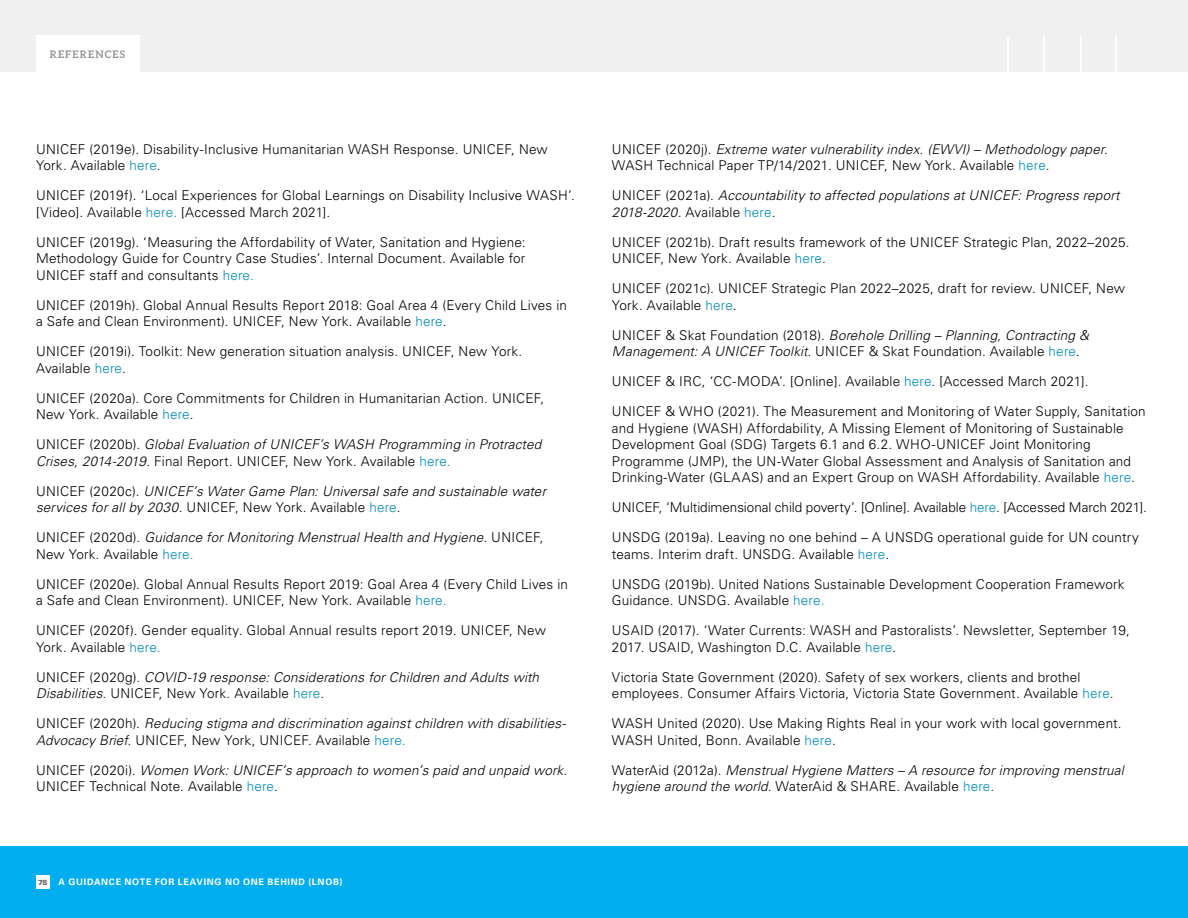
<style>
.page{position:relative;width:1188px;height:918px;background:#fff}
.page>*{position:absolute;margin:0;border:0;box-sizing:border-box;transform-origin:0 0}
.t1{font:300 13.5px/16.5px "Univers LT Pro 45";letter-spacing:.015em;color:#000}
.t2{font:italic 300 13.5px/16.5px "Univers LT Pro 45";letter-spacing:.015em;color:#000}
.t3{font:300 13.5px "Univers LT Pro 45";letter-spacing:-.005em;color:#000}
.t4{font:700 10.35px "Aleo";letter-spacing:.115em;color:#939598}
.t5{font:700 9px "Univers LT Pro 65";letter-spacing:.08em;color:#fff}
.s1{color:#008bbf}
.s2{font-style:normal}
.s3{font-style:normal;color:#008bbf}
.s4{font-family:"Univers LT Std";font-weight:900;font-size:7.35px;color:#636466}
.s5{font-style:italic}
</style>
<div class="page">
<div style="left:0;top:846px;width:1188px;height:72px;background:#00aeef"></div>
<div style="left:0;top:0;width:1188px;height:72px;background:#f0f0f0"></div>
<div style="left:36px;top:875px;width:13px;height:13px;background:#fff"></div>
<hr style="left:1007px;top:36px;width:2px;height:36px;background:#fff">
<hr style="left:1043px;top:36px;width:2px;height:36px;background:#fff">
<hr style="left:1080px;top:36px;width:2px;height:36px;background:#fff">
<hr style="left:1115px;top:36px;width:2px;height:36px;background:#fff">
<div style="left:36px;top:35px;width:104px;height:37px;background:#fff"></div>
<p class="t4" style="left:50px;top:48px;width:77px">REFERENCES</p>
<p class="t1" style="left:36px;top:141px;width:513px">UNICEF (2019e). Disability-Inclusive Humanitarian WASH Response. UNICEF, New<br>York. Available <span class="s1">here</span>.</p>
<p class="t1" style="left:36px;top:187px;width:540px">UNICEF (2019f). ‘Local Experiences for Global Learnings on Disability Inclusive WASH’. [Video]. Available <span class="s1">here.</span> [Accessed March 2021].</p>
<p class="t1" style="left:36px;top:234px;width:491px;text-align:justify">UNICEF (2019g). ‘Measuring the Affordability of Water, Sanitation and Hygiene:<br>Methodology Guide for Country Case Studies’. Internal Document. Available for UNICEF staff and consultants <span class="s1">here.</span></p>
<p class="t1" style="left:36px;top:297px;width:532px">UNICEF (2019h). Global Annual Results Report 2018: Goal Area 4 (Every Child Lives in a Safe and Clean Environment). UNICEF, New York. Available <span class="s1">here</span>.</p>
<p class="t1" style="left:36px;top:343px;width:488px">UNICEF (2019i). Toolkit: New generation situation analysis. UNICEF, New York.<br>Available <span class="s1">here</span>.</p>
<p class="t1" style="left:36px;top:390px;width:510px">UNICEF (2020a). Core Commitments for Children in Humanitarian Action. UNICEF,<br>New York. Available <span class="s1">here</span>.</p>
<p class="t2" style="left:36px;top:436px;width:507px"><span class="s2">UNICEF (2020b).</span> Global Evaluation of UNICEF’s WASH Programming in Protracted<br>Crises, 2014-2019<span class="s2">. Final Report. UNICEF, New York. Available</span> <span class="s3">here.</span></p>
<p class="t2" style="left:36px;top:483px;width:512px"><span class="s2">UNICEF (2020c).</span> UNICEF’s Water Game Plan: Universal safe and sustainable water services for all by 2030<span class="s2">. UNICEF, New York. Available</span> <span class="s3">here</span><span class="s2">.</span></p>
<p class="t2" style="left:36px;top:529px;width:509px"><span class="s2">UNICEF (2020d).</span> Guidance for Monitoring Menstrual Health and Hygiene. <span class="s2">UNICEF,<br>New York. Available</span> <span class="s3">here.</span></p>
<p class="t1" style="left:36px;top:576px;width:534px">UNICEF (2020e). Global Annual Results Report 2019: Goal Area 4 (Every Child Lives in a Safe and Clean Environment). UNICEF, New York. Available <span class="s1">here.</span></p>
<p class="t1" style="left:36px;top:622px;width:511px">UNICEF (2020f). Gender equality. Global Annual results report 2019. UNICEF, New<br>York. Available <span class="s1">here.</span></p>
<p class="t2" style="left:36px;top:669px;width:504px"><span class="s2">UNICEF (2020g).</span> COVID-19 response: Considerations for Children and Adults with<br>Disabilities. <span class="s2">UNICEF, New York. Available</span> <span class="s3">here</span><span class="s2">.</span></p>
<p class="t2" style="left:36px;top:715px;width:532px"><span class="s2">UNICEF (2020h).</span> Reducing stigma and discrimination against children with disabilities-<br>Advocacy Brief. <span class="s2">UNICEF, New York, UNICEF. Available</span> <span class="s3">here.</span></p>
<p class="t2" style="left:36px;top:762px;width:533px"><span class="s2">UNICEF (2020i).</span> Women Work: UNICEF’s approach to women’s paid and unpaid work.<br><span class="s2">UNICEF Technical Note. Available</span> <span class="s3">here</span><span class="s2">.</span></p>
<p class="t5" style="left:38px;top:877px;width:306px"><span class="s4">78</span> A GUIDANCE NOTE FOR LEAVING NO ONE BEHIND (LNOB)</p>
<p class="t1" style="left:612px;top:141px;width:497px">UNICEF (2020j). <span class="s5">Extreme water vulnerability index. (EWVI) – Methodology paper</span>.<br>WASH Technical Paper TP/14/2021. UNICEF, New York. Available <span class="s1">here</span>.</p>
<p class="t2" style="left:612px;top:187px;width:509px"><span class="s2">UNICEF (2021a).</span> Accountability to affected populations at UNICEF: Progress report<br>2018-2020. <span class="s2">Available</span> <span class="s3">here</span><span class="s2">.</span></p>
<p class="t1" style="left:612px;top:234px;width:519px">UNICEF (2021b). Draft results framework of the UNICEF Strategic Plan, 2022–2025.<br>UNICEF, New York. Available <span class="s1">here</span>.</p>
<p class="t1" style="left:612px;top:280px;width:515px">UNICEF (2021c). UNICEF Strategic Plan 2022–2025, draft for review. UNICEF, New<br>York. Available <span class="s1">here</span>.</p>
<p class="t2" style="left:612px;top:327px;width:478px"><span class="s2">UNICEF &amp; Skat Foundation (2018).</span> Borehole Drilling – Planning, Contracting &amp;<br>Management: A UNICEF Toolkit. <span class="s2">UNICEF &amp; Skat Foundation. Available</span> <span class="s3">here</span><span class="s2">.</span></p>
<p class="t1" style="left:612px;top:373px;width:478px">UNICEF &amp; IRC, ‘CC-MODA’. [Online]. Available <span class="s1">here</span>. [Accessed March 2021].</p>
<p class="t1" style="left:612px;top:403px;width:535px">UNICEF &amp; WHO (2021). The Measurement and Monitoring of Water Supply, Sanitation and Hygiene (WASH) Affordability, A Missing Element of Monitoring of Sustainable Development Goal (SDG) Targets 6.1 and 6.2. WHO-UNICEF Joint Monitoring Programme (JMP), the UN-Water Global Assessment and Analysis of Sanitation and Drinking-Water (GLAAS) and an Expert Group on WASH Affordability. Available <span class="s1">here</span>.</p>
<p class="t3" style="left:612px;top:499px;width:536px">UNICEF, ‘Multidimensional child poverty’. [Online]. Available <span class="s1">here</span>. [Accessed March 2021].</p>
<p class="t1" style="left:612px;top:529px;width:528px">UNSDG (2019a). Leaving no one behind – A UNSDG operational guide for UN country teams. Interim draft. UNSDG. Available <span class="s1">here</span>.</p>
<p class="t1" style="left:612px;top:576px;width:514px">UNSDG (2019b). United Nations Sustainable Development Cooperation Framework<br>Guidance. UNSDG. Available <span class="s1">here.</span></p>
<p class="t1" style="left:612px;top:622px;width:519px">USAID (2017). ‘Water Currents: WASH and Pastoralists’. Newsletter, September 19,<br>2017. USAID, Washington D.C. Available <span class="s1">here</span>.</p>
<p class="t1" style="left:612px;top:669px;width:503px">Victoria State Government (2020). Safety of sex workers, clients and brothel employees. Consumer Affairs Victoria, Victoria State Government. Available <span class="s1">here</span>.</p>
<p class="t1" style="left:612px;top:715px;width:511px">WASH United (2020). Use Making Rights Real in your work with local government.<br>WASH United, Bonn. Available <span class="s1">here</span>.</p>
<p class="t2" style="left:612px;top:762px;width:513px"><span class="s2">WaterAid (2012a).</span> Menstrual Hygiene Matters – A resource for improving menstrual hygiene around the world. <span class="s2">WaterAid &amp; SHARE. Available</span> <span class="s3">here</span><span class="s2">.</span></p>
</div>
